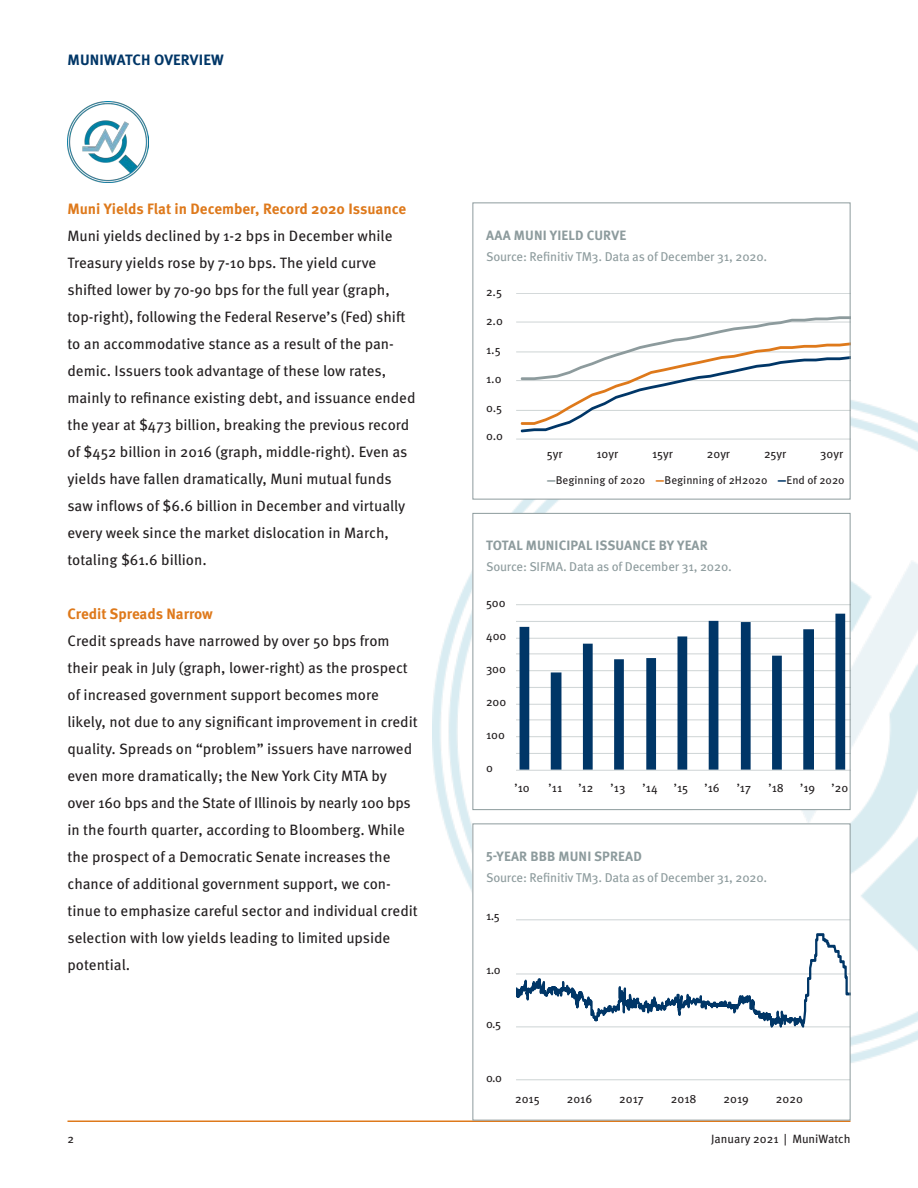
<style>
.page{position:relative;width:918px;height:1188px;background:#fff}
.page>*{position:absolute;margin:0;border:0;box-sizing:border-box;transform-origin:0 0}
.t1{font:15px/27px "Meta OT";color:#231f20}
.t2{font:700 15px "Meta OT";color:#de791b}
.t3{font:700 15px "Meta OT";letter-spacing:.01em;color:#003667}
.t4{font:700 13.5px "Meta OT";letter-spacing:.01em;color:#8d9b9d}
.t5{font:12.75px "Meta OT";letter-spacing:-.01em;color:#8d9b9d}
.t6{font:12px "Meta OT";color:#231f20}
.t7{font:11.25px "Meta OT";color:#231f20}
.s1{font-weight:900;color:#8d9b9d}
.s2{font-weight:900;color:#de791b}
.s3{font-weight:900;color:#003667}
</style>
<div class="page">
<img style="left:433px;top:392px;width:485px;height:680px">
<div style="left:473px;top:203px;width:377px;height:296px;background:#fff"></div>
<hr style="left:516px;top:410px;width:334px;height:1px;background:#8d9b9d">
<hr style="left:516px;top:380px;width:334px;height:1px;background:#8d9b9d">
<hr style="left:516px;top:352px;width:334px;height:1px;background:#8d9b9d">
<hr style="left:516px;top:322px;width:334px;height:1px;background:#8d9b9d">
<hr style="left:516px;top:293px;width:334px;height:1px;background:#8d9b9d">
<hr style="left:516px;top:439px;width:334px;height:1px;background:#8d9b9d">
<svg style="left:519px;top:316px;width:329px;height:117px"></svg>
<div style="left:472px;top:202px;width:378px;height:298px;border:1px solid #8d9b9d"></div>
<img style="left:68px;top:101px;width:80px;height:81px">
<div style="left:473px;top:513px;width:377px;height:297px;background:#fff"></div>
<hr style="left:508px;top:753px;width:342px;height:1px;background:#8d9b9d">
<hr style="left:508px;top:736px;width:342px;height:1px;background:#8d9b9d">
<hr style="left:508px;top:720px;width:342px;height:1px;background:#8d9b9d">
<hr style="left:508px;top:704px;width:342px;height:1px;background:#8d9b9d">
<hr style="left:508px;top:687px;width:342px;height:1px;background:#8d9b9d">
<hr style="left:508px;top:670px;width:342px;height:1px;background:#8d9b9d">
<hr style="left:508px;top:654px;width:342px;height:1px;background:#8d9b9d">
<hr style="left:508px;top:638px;width:342px;height:1px;background:#8d9b9d">
<hr style="left:508px;top:621px;width:342px;height:1px;background:#8d9b9d">
<hr style="left:508px;top:604px;width:342px;height:1px;background:#8d9b9d">
<svg style="left:520px;top:614px;width:325px;height:156px"></svg>
<hr style="left:508px;top:770px;width:342px;height:1px;background:#8d9b9d">
<div style="left:472px;top:513px;width:378px;height:297px;border:1px solid #8d9b9d"></div>
<div style="left:486px;top:598px;width:29px;height:178px;background:#fff"></div>
<hr style="left:68px;top:1120px;width:782px;height:2px;background:#de791b">
<div style="left:473px;top:824px;width:377px;height:296px;background:#fff"></div>
<hr style="left:516px;top:920px;width:334px;height:1px;background:#8d9b9d">
<hr style="left:516px;top:1079px;width:334px;height:1px;background:#8d9b9d">
<svg style="left:516px;top:933px;width:332px;height:95px"></svg>
<p class="t3" style="left:68px;top:51px;width:158px">MUNIWATCH OVERVIEW</p>
<p class="t2" style="left:68px;top:199px;width:340px">Muni Yields Flat in December, Record 2020 Issuance</p>
<p class="t1" style="left:68px;top:222px;width:326px">Muni yields declined by 1-2 bps in December while</p>
<p class="t1" style="left:68px;top:249px;width:310px">Treasury yields rose by 7-10 bps. The yield curve</p>
<p class="t1" style="left:68px;top:276px;width:324px">shifted lower by 70-90 bps for the full year (graph,</p>
<p class="t1" style="left:68px;top:303px;width:339px">top-right), following the Federal Reserve’s (Fed) shift</p>
<p class="t1" style="left:68px;top:330px;width:328px">to an accommodative stance as a result of the pan&shy;demic. Issuers took advantage of these low rates,</p>
<p class="t1" style="left:68px;top:384px;width:350px">mainly to refinance existing debt, and issuance ended</p>
<p class="t1" style="left:68px;top:411px;width:343px">the year at $473 billion, breaking the previous record</p>
<p class="t1" style="left:68px;top:438px;width:341px">of $452 billion in 2016 (graph, middle-right). Even as</p>
<p class="t1" style="left:68px;top:465px;width:326px">yields have fallen dramatically, Muni mutual funds</p>
<p class="t1" style="left:68px;top:492px;width:339px">saw inflows of $6.6 billion in December and virtually</p>
<p class="t1" style="left:68px;top:519px;width:323px">every week since the market dislocation in March,</p>
<p class="t1" style="left:68px;top:546px;width:141px">totaling $61.6 billion.</p>
<p class="t2" style="left:68px;top:604px;width:147px">Credit Spreads Narrow</p>
<p class="t1" style="left:68px;top:627px;width:324px">Credit spreads have narrowed by over 50 bps from</p>
<p class="t1" style="left:68px;top:654px;width:342px">their peak in July (graph, lower-right) as the prospect</p>
<p class="t1" style="left:68px;top:681px;width:313px">of increased government support becomes more</p>
<p class="t1" style="left:68px;top:708px;width:352px">likely, not due to any significant improvement in credit</p>
<p class="t1" style="left:68px;top:735px;width:346px">quality. Spreads on “problem” issuers have narrowed</p>
<p class="t1" style="left:68px;top:762px;width:321px">even more dramatically; the New York City MTA by</p>
<p class="t1" style="left:68px;top:789px;width:352px">over 160 bps and the State of Illinois by nearly 100 bps in the fourth quarter, according to Bloomberg. While the prospect of a Democratic Senate increases the chance of additional government support, we con&shy;tinue to emphasize careful sector and individual credit selection with low yields leading to limited upside potential.</p>
<p class="t4" style="left:486px;top:226px;width:142px">AAA MUNI YIELD CURVE</p>
<p class="t5" style="left:486px;top:248px;width:283px">Source: Refinitiv TM3. Data as of December 31, 2020.</p>
<p class="t6" style="left:486px;top:285px;width:18px">2.5</p>
<p class="t6" style="left:486px;top:313px;width:18px">2.0</p>
<p class="t6" style="left:486px;top:342px;width:16px">1.5</p>
<p class="t6" style="left:486px;top:371px;width:17px">1.0</p>
<p class="t6" style="left:486px;top:400px;width:18px">0.5</p>
<p class="t6" style="left:486px;top:429px;width:19px">0.0</p>
<p class="t6" style="left:547px;top:447px;width:17px">5yr</p>
<p class="t6" style="left:596px;top:447px;width:23px">10yr</p>
<p class="t6" style="left:652px;top:447px;width:22px">15yr</p>
<p class="t6" style="left:707px;top:447px;width:25px">20yr</p>
<p class="t6" style="left:764px;top:447px;width:24px">25yr</p>
<p class="t6" style="left:820px;top:447px;width:24px">30yr</p>
<p class="t7" style="left:547px;top:473px;width:299px"><span class="s1">—</span>Beginning of 2020 <span class="s2">—</span>Beginning of 2H2020 <span class="s3">—</span>End of 2020</p>
<p class="t4" style="left:486px;top:537px;width:223px">TOTAL MUNICIPAL ISSUANCE BY YEAR</p>
<p class="t5" style="left:486px;top:559px;width:247px">Source: SIFMA. Data as of December 31, 2020.</p>
<p class="t6" style="left:486px;top:596px;width:21px">500</p>
<p class="t6" style="left:486px;top:629px;width:22px">400</p>
<p class="t6" style="left:486px;top:662px;width:22px">300</p>
<p class="t6" style="left:486px;top:695px;width:22px">200</p>
<p class="t6" style="left:486px;top:728px;width:20px">100</p>
<p class="t6" style="left:486px;top:761px;width:8px">0</p>
<p class="t6" style="left:514px;top:781px;width:17px">’10</p>
<p class="t6" style="left:549px;top:781px;width:15px">’11</p>
<p class="t6" style="left:578px;top:781px;width:17px">’12</p>
<p class="t6" style="left:611px;top:781px;width:16px">’13</p>
<p class="t6" style="left:643px;top:781px;width:17px">’14</p>
<p class="t6" style="left:674px;top:781px;width:16px">’15</p>
<p class="t6" style="left:705px;top:781px;width:17px">’16</p>
<p class="t6" style="left:737px;top:781px;width:16px">’17</p>
<p class="t6" style="left:769px;top:781px;width:17px">’18</p>
<p class="t6" style="left:800px;top:781px;width:17px">’19</p>
<p class="t6" style="left:831px;top:781px;width:18px">’20</p>
<p class="t4" style="left:486px;top:847px;width:157px">5-YEAR BBB MUNI SPREAD</p>
<p class="t5" style="left:486px;top:869px;width:283px">Source: Refinitiv TM3. Data as of December 31, 2020.</p>
<p class="t6" style="left:486px;top:909px;width:15px">1.5</p>
<p class="t6" style="left:486px;top:963px;width:16px">1.0</p>
<p class="t6" style="left:486px;top:1017px;width:17px">0.5</p>
<p class="t6" style="left:486px;top:1071px;width:18px">0.0</p>
<p class="t6" style="left:515px;top:1091px;width:26px">2015</p>
<p class="t6" style="left:567px;top:1091px;width:27px">2016</p>
<p class="t6" style="left:619px;top:1091px;width:26px">2017</p>
<p class="t6" style="left:671px;top:1091px;width:27px">2018</p>
<p class="t6" style="left:724px;top:1091px;width:27px">2019</p>
<p class="t6" style="left:776px;top:1091px;width:28px">2020</p>
<p class="t6" style="left:68px;top:1132px;width:8px">2</p>
<p class="t6" style="left:711px;top:1132px;width:141px">January 2021 | MuniWatch</p>
</div>
